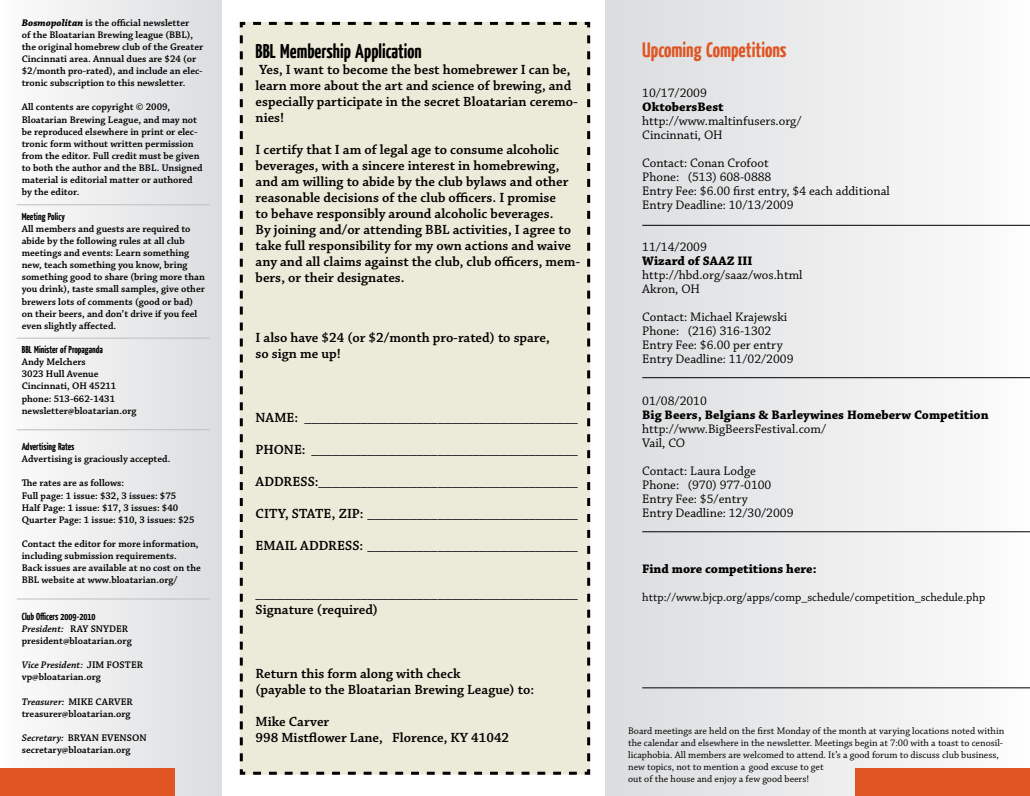
<style>
.page{position:relative;width:1030px;height:796px;background:#fff}
.page>*{position:absolute;margin:0;border:0;box-sizing:border-box;transform-origin:0 0}
.t1{font:700 20.8px "Yanone Kaffeesatz";color:#df5423}
.t2{font:700 20px "Yanone Kaffeesatz";color:#000}
.t3{font:600 14px/16px "Chaparral Pro";color:#000}
.t4{font:13px/14px "Chaparral Pro";color:#000}
.t5{font:700 13px "Chaparral Pro";color:#000}
.t6{font:12px "Chaparral Pro";color:#000}
.t7{font:600 10.1px/12.1px "Chaparral Pro";color:#000}
.t8{font:700 10.1px "Yanone Kaffeesatz";color:#000}
.t9{font:italic 600 10.1px "Chaparral Pro";letter-spacing:.005em;color:#000}
.t10{font:10px/12px "Chaparral Pro";color:#000}
.s1{font-weight:700;font-style:italic}
.s2{font-style:italic}
.s3{font-style:normal}
</style>
<div class="page">
<div style="left:605px;top:0;width:425px;height:796px;background:linear-gradient(to right,#dbdcdd,#fcfcfc)"></div>
<div style="left:0;top:0;width:222px;height:796px;background:linear-gradient(to right,#fcfdfd,#dcddde)"></div>
<hr style="left:17px;top:204px;width:192px;height:1px;background:#bcbec0">
<hr style="left:17px;top:338px;width:192px;height:1px;background:#bcbec0">
<hr style="left:17px;top:429px;width:192px;height:1px;background:#bcbec0">
<div style="left:239px;top:21px;width:352px;height:754px;background:#ecead8"></div>
<hr style="left:17px;top:598px;width:192px;height:1px;background:#bcbec0">
<div style="left:855px;top:768px;width:175px;height:28px;background:#df5423"></div>
<div style="left:0;top:768px;width:175px;height:28px;background:#df5423"></div>
<hr style="left:642px;top:225px;width:388px;height:1px;background:#000">
<hr style="left:642px;top:377px;width:388px;height:1px;background:#000">
<hr style="left:642px;top:531px;width:388px;height:1px;background:#000">
<hr style="left:642px;top:687px;width:388px;height:1px;background:#000">
<p class="t7" style="left:22px;top:17px;width:183px"><span class="s1">Bosmopolitan</span> is the official newsletter<br>of the Bloatarian Brewing league (BBL), the original homebrew club of the Greater Cincinnati area. Annual dues are $24 (or $2/month pro-rated), and include an elec&shy;tronic subscription to this newsletter.</p>
<p class="t7" style="left:22px;top:102px;width:182px">All contents are copyright © 2009, Bloatarian Brewing League, and may not be reproduced elsewhere in print or elec&shy;tronic form without written permission from the editor. Full credit must be given to both the author and the BBL. Unsigned material is editorial matter or authored by the editor.</p>
<p class="t8" style="left:22px;top:209px;width:45px">Meeting Policy</p>
<p class="t7" style="left:22px;top:223px;width:185px">All members and guests are required to abide by the following rules at all club meetings and events: Learn something new, teach something you know, bring something good to share (bring more than you drink), taste small samples, give other brewers lots of comments (good or bad) on their beers, and don’t drive if you feel even slightly affected.</p>
<p class="t8" style="left:22px;top:343px;width:83px">BBL Minister of Propaganda</p>
<p class="t7" style="left:22px;top:356px;width:116px">Andy Melchers<br>3023 Hull Avenue<br>Cincinnati, OH 45211 phone: 513-662-1431 newsletter@bloatarian.org</p>
<p class="t8" style="left:22px;top:440px;width:54px">Advertising Rates</p>
<p class="t7" style="left:22px;top:453px;width:150px">Advertising is graciously accepted.</p>
<p class="t7" style="left:22px;top:477px;width:174px">The rates are as follows:<br>Full page: 1 issue: $32, 3 issues: $75<br>Half Page: 1 issue: $17, 3 issues: $40<br>Quarter Page: 1 issue: $10, 3 issues: $25</p>
<p class="t7" style="left:22px;top:538px;width:181px">Contact the editor for more information, including submission requirements.<br>Back issues are available at no cost on the BBL website at www.bloatarian.org/</p>
<p class="t8" style="left:22px;top:609px;width:75px">Club Officers 2009-2010</p>
<p class="t7" style="left:22px;top:623px;width:111px"><span class="s2">President:</span> RAY SNYDER president@bloatarian.org</p>
<p class="t7" style="left:22px;top:659px;width:117px"><span class="s2">Vice President:</span> Jim Foster vp@bloatarian.org</p>
<p class="t7" style="left:22px;top:695px;width:110px"><span class="s2">Treasurer:</span> Mike Carver treasurer@bloatarian.org</p>
<p class="t9" style="left:22px;top:732px;width:60px">Secretary: <span class="s3">Bryan</span></p>
<p class="t7" style="left:22px;top:732px;width:110px;text-indent:80px">Evenson secretary@bloatarian.org</p>
<h2 class="t2" style="left:256px;top:38px;width:168px">BBL Membership Application</h2>
<h3 class="t3" style="left:255px;top:62px;width:324px">Yes, I want to become the best homebrewer I can be, learn more about the art and science of brewing, and especially participate in the secret Bloatarian ceremo&shy;nies!</h3>
<p class="t3" style="left:255px;top:142px;width:326px">I certify that I am of legal age to consume alcoholic beverages, with a sincere interest in homebrewing, and am willing to abide by the club bylaws and other reasonable decisions of the club officers. I promise<br>to behave responsibly around alcoholic beverages.<br>By joining and/or attending BBL activities, I agree to take full responsibility for my own actions and waive any and all claims against the club, club officers, mem&shy;bers, or their designates.</p>
<h3 class="t3" style="left:255px;top:330px;width:296px">I also have $24 (or $2/month pro-rated) to spare, so sign me up!</h3>
<h3 class="t3" style="left:255px;top:410px;width:323px">NAME: _______________________________________</h3>
<h3 class="t3" style="left:255px;top:442px;width:323px">PHONE: ______________________________________</h3>
<h3 class="t3" style="left:255px;top:474px;width:323px">ADDRESS:_____________________________________</h3>
<h3 class="t3" style="left:255px;top:506px;width:323px">CIT Y, STATE, ZIP: ______________________________</h3>
<h3 class="t3" style="left:255px;top:538px;width:323px">EMAIL ADDRESS: ______________________________</h3>
<h3 class="t3" style="left:255px;top:586px;width:323px">______________________________________________<br>Signature (required)</h3>
<h1 class="t1" style="left:642px;top:36px;width:146px">Upcoming Competitions</h1>
<p class="t4" style="left:642px;top:86px;width:66px">10/17/2009</p>
<p class="t5" style="left:642px;top:99px;width:83px">OktobersBest</p>
<p class="t4" style="left:642px;top:114px;width:161px">http://www.maltinfusers.org/<br>Cincinnati, OH</p>
<p class="t4" style="left:642px;top:156px;width:249px">Contact: Conan Crofoot<br>Phone: (513) 608-0888<br>Entry Fee: $6.00 first entry, $4 each additional<br>Entry Deadline: 10/13/2009</p>
<p class="t4" style="left:642px;top:240px;width:66px">11/14/2009</p>
<p class="t5" style="left:642px;top:253px;width:112px">Wizard of SAAZ III</p>
<p class="t4" style="left:642px;top:268px;width:162px">http://hbd.org/saaz/wos.html<br>Akron, OH</p>
<p class="t4" style="left:642px;top:310px;width:153px">Contact: Michael Krajewski<br>Phone: (216) 316-1302<br>Entry Fee: $6.00 per entry<br>Entry Deadline: 11/02/2009</p>
<p class="t4" style="left:642px;top:394px;width:66px">01/08/2010</p>
<p class="t5" style="left:642px;top:407px;width:348px">Big Beers, Belgians &amp; Barleywines Homeberw Competition</p>
<p class="t4" style="left:642px;top:422px;width:185px">http://www.BigBeersFestival.com/<br>Vail, CO</p>
<p class="t4" style="left:642px;top:464px;width:153px">Contact: Laura Lodge<br>Phone: (970) 977-0100<br>Entry Fee: $5/entry<br>Entry Deadline: 12/30/2009</p>
<p class="t5" style="left:642px;top:561px;width:176px">Find more competitions here:</p>
<p class="t6" style="left:642px;top:590px;width:344px">http://www.bjcp.org/apps/comp_schedule/competition_schedule.php</p>
<h3 class="t3" style="left:255px;top:666px;width:280px">Return this form along with check<br>(payable to the Bloatarian Brewing League) to:</h3>
<h3 class="t3" style="left:255px;top:714px;width:255px">Mike Carver<br>998 Mistflower Lane, Florence, KY 41042</h3>
<p class="t10" style="left:628px;top:725px;width:378px">Board meetings are held on the first Monday of the month at varying locations noted within the calendar and elsewhere in the newsletter. Meetings begin at 7:00 with a toast to cenosil&shy;licaphobia. All members are welcomed to attend. It’s a good forum to discuss club business, new topics, not to mention a good excuse to get<br>out of the house and enjoy a few good beers!</p>
</div>
